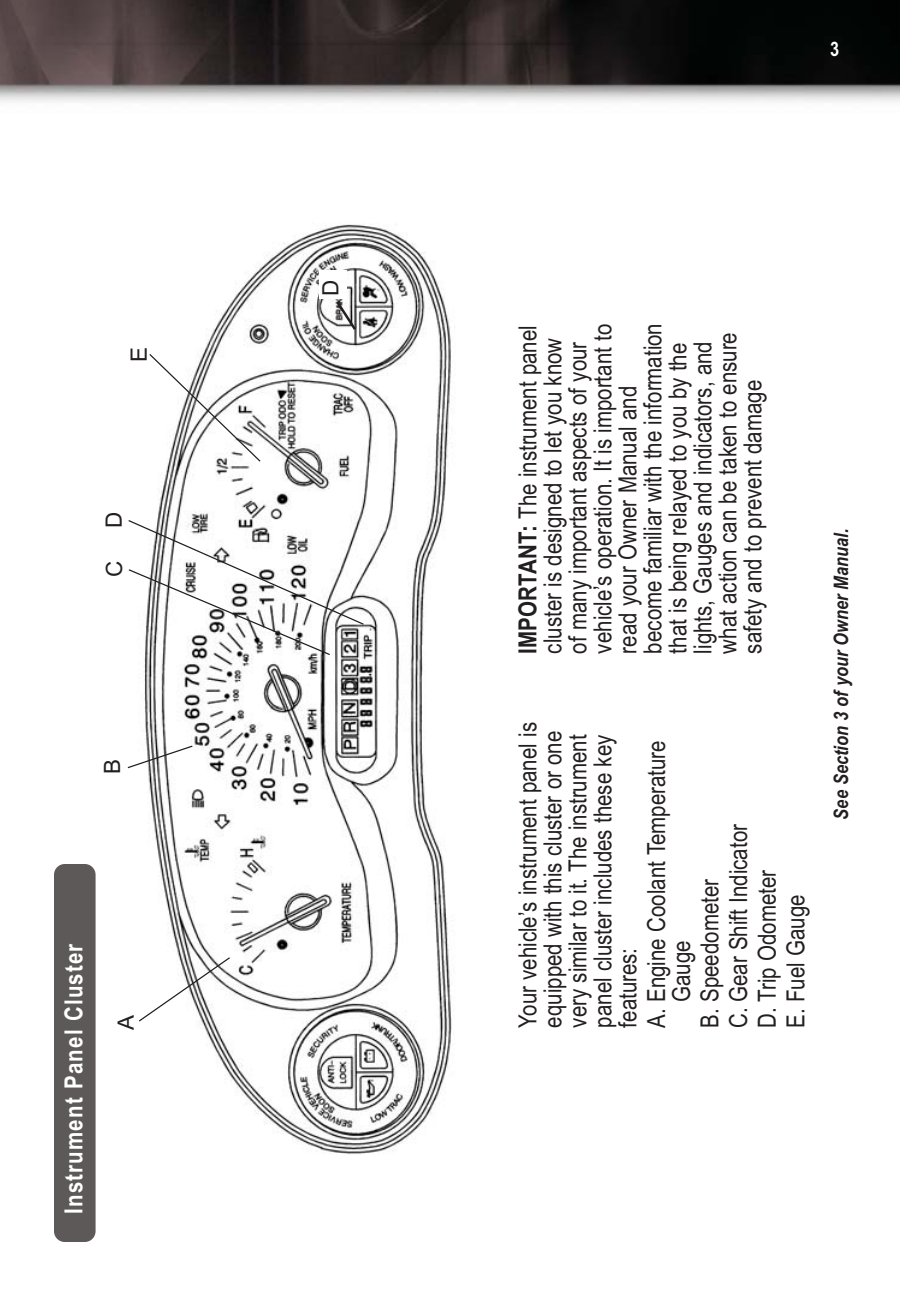
<style>
.page{position:relative;width:900px;height:1295px;background:#fff}
.page>*{position:absolute;margin:0;border:0;box-sizing:border-box;transform-origin:0 0}
.t1{font:25px/25px "Arial Narrow";color:#231f20}
.t2{font:700 25px "Arial Narrow";letter-spacing:.045em;color:#fff}
.t3{font:22.5px "Arial";color:#231f20}
.t4{font:italic 700 20px "Arial Narrow";color:#231f20}
.t5{font:700 20px "Arial Narrow";color:#fff}
.s1{font-weight:700}
</style>
<div class="page">
<img style="left:0;top:0;width:900px;height:102px">
<img style="left:144px;top:224px;width:309px;height:930px">
<div style="left:320px;top:270px;width:27px;height:29px;background:#fff"></div>
<svg style="left:139px;top:956px;width:92px;height:67px"></svg>
<svg style="left:127px;top:745px;width:67px;height:24px"></svg>
<svg style="left:128px;top:519px;width:237px;height:137px"></svg>
<div style="left:128px;top:336px;width:23px;height:28px;background:#fff"></div>
<svg style="left:148px;top:353px;width:114px;height:110px"></svg>
<svg style="left:334px;top:299px;width:24px;height:34px"></svg>
<div style="left:54px;top:864px;width:42px;height:378px;background:#5d5959;border-radius:11px"></div>
<p class="t3" style="left:131px;top:362px;width:17px;rotate:-90deg">E</p>
<p class="t3" style="left:106px;top:528px;width:18px;rotate:-90deg">D</p>
<p class="t3" style="left:106px;top:577px;width:18px;rotate:-90deg">C</p>
<p class="t3" style="left:104px;top:774px;width:17px;rotate:-90deg">B</p>
<p class="t2" style="left:64px;top:1214px;width:272px;rotate:-90deg">Instrument Panel Cluster</p>
<p class="t3" style="left:118px;top:1030px;width:17px;rotate:-90deg">A</p>
<p class="t3" style="left:322px;top:296px;width:18px;rotate:-90deg">D</p>
<p class="t5" style="left:830px;top:42px;width:11px">3</p>
<p class="t1" style="left:518px;top:654px;width:332px;rotate:-90deg"><span class="s1">IMPORTANT:</span> The instrument panel cluster is designed to let you know of many important aspects of your vehicle’s operation. It is important to read your Owner Manual and become familiar with the information that is being relayed to you by the lights, Gauges and indicators, and what action can be taken to ensure safety and to prevent damage</p>
<p class="t1" style="left:518px;top:1028px;width:307px;rotate:-90deg">Your vehicle’s instrument panel is equipped with this cluster or one very similar to it. The instrument panel cluster includes these key features:</p>
<p class="t1" style="left:646px;top:1002px;width:263px;text-indent:-26px;rotate:-90deg">A. Engine Coolant Temperature<br>Gauge</p>
<p class="t1" style="left:698px;top:1028px;width:205px;line-height:28.5px;rotate:-90deg">B. Speedometer<br>C. Gear Shift Indicator<br>D. Trip Odometer<br>E. Fuel Gauge</p>
<p class="t4" style="left:834px;top:820px;width:292px;rotate:-90deg">See Section 3 of your Owner Manual.</p>
</div>
